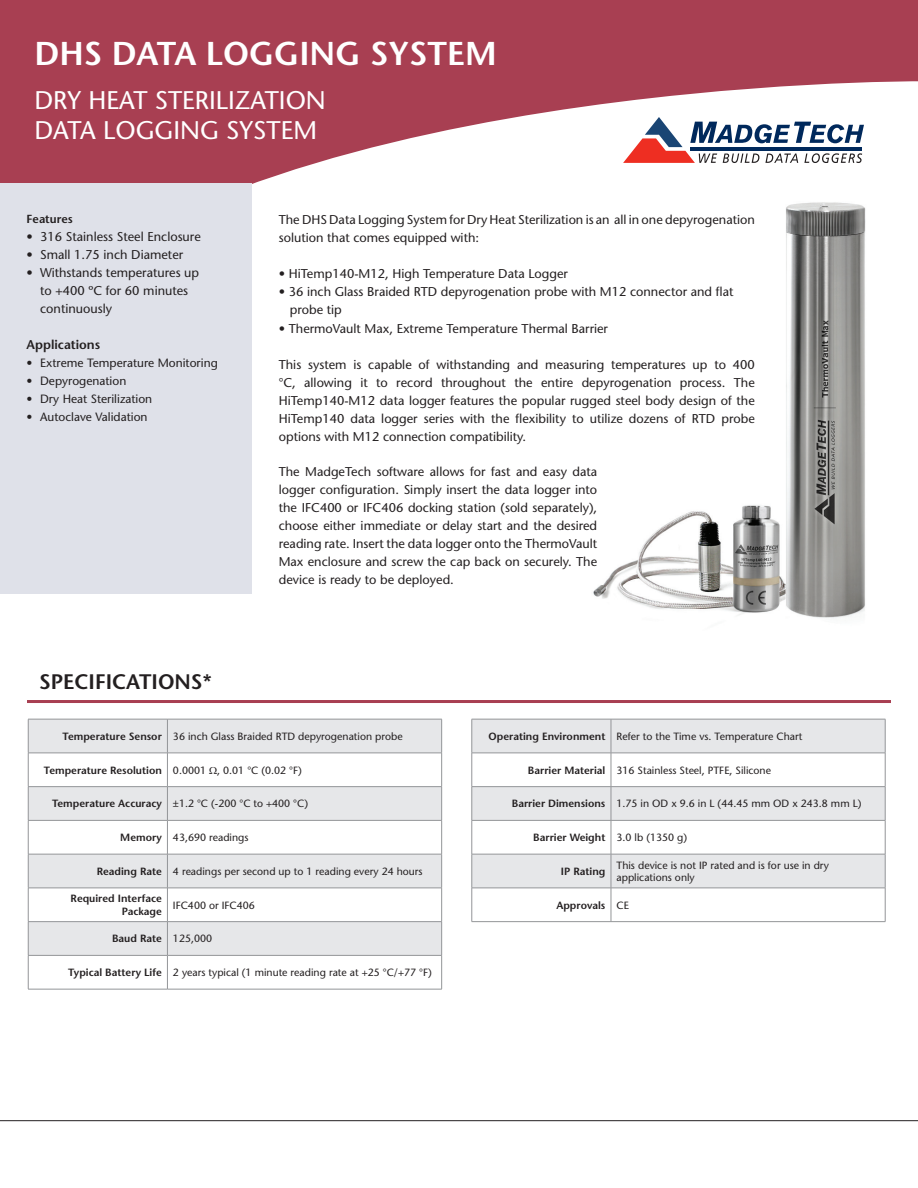
<style>
.page{position:relative;width:918px;height:1188px;background:#fff}
.page>*{position:absolute;margin:0;border:0;box-sizing:border-box;transform-origin:0 0}
.t1{font:600 33px "Stone Sans";color:#fff}
.t2{font:25.5px/30.6px "Stone Sans";color:#fff}
.t3{font:600 21px "Stone Sans";color:#231f20}
.t4{font:12.75px/18px "Stone Sans";color:#231f20}
.t5{font:600 12.75px "Stone Sans";color:#231f20}
.t6{font:12px "Stone Sans";color:#231f20}
.t7{font:600 11.7px "Stone Sans";color:#231f20}
.t8{font:10.5px/12.6px "Stone Sans";color:#231f20}
.t9{font:600 10.5px/12.6px "Stone Sans";color:#231f20;text-align:right}
.s1{font-weight:600}
.s2{font-weight:400}
</style>
<div class="page">
<svg style="left:0;top:0;width:918px;height:184px;fill:#a83f52"></svg>
<div style="left:0;top:184px;width:252px;height:410px;background:#dfe1e9"></div>
<svg style="left:623px;top:117px;width:241px;height:46px"></svg>
<hr style="left:690px;top:147px;width:172px;height:4px;background:#00295c">
<img style="left:575px;top:181px;width:330px;height:438px">
<hr style="left:27px;top:700px;width:864px;height:3px;background:#a83f52">
<div style="left:29px;top:720px;width:412px;height:33px;background:#e6e7e9"></div>
<svg style="left:29px;top:787px;width:412px;height:202px;fill:#e6e7e9"></svg>
<hr style="left:28px;top:719px;width:139px;height:1px;background:#939598">
<hr style="left:28px;top:719px;width:1px;height:34px;background:#939598">
<hr style="left:167px;top:719px;width:275px;height:1px;background:#939598">
<hr style="left:167px;top:719px;width:1px;height:34px;background:#939598">
<hr style="left:441px;top:719px;width:1px;height:34px;background:#939598">
<hr style="left:28px;top:753px;width:139px;height:1px;background:#939598">
<hr style="left:28px;top:753px;width:1px;height:33px;background:#939598">
<hr style="left:167px;top:753px;width:275px;height:1px;background:#939598">
<hr style="left:167px;top:753px;width:1px;height:33px;background:#939598">
<hr style="left:441px;top:753px;width:1px;height:33px;background:#939598">
<hr style="left:28px;top:821px;width:1px;height:33px;background:#939598">
<hr style="left:167px;top:821px;width:1px;height:33px;background:#939598">
<hr style="left:441px;top:821px;width:1px;height:33px;background:#939598">
<hr style="left:28px;top:888px;width:1px;height:33px;background:#939598">
<hr style="left:167px;top:888px;width:1px;height:33px;background:#939598">
<hr style="left:441px;top:888px;width:1px;height:33px;background:#939598">
<hr style="left:28px;top:956px;width:1px;height:33px;background:#939598">
<hr style="left:28px;top:989px;width:139px;height:1px;background:#939598">
<hr style="left:167px;top:956px;width:1px;height:33px;background:#939598">
<hr style="left:441px;top:956px;width:1px;height:33px;background:#939598">
<hr style="left:167px;top:989px;width:275px;height:1px;background:#939598">
<hr style="left:28px;top:786px;width:139px;height:1px;background:#939598">
<hr style="left:28px;top:787px;width:1px;height:33px;background:#939598">
<hr style="left:28px;top:820px;width:139px;height:1px;background:#939598">
<hr style="left:167px;top:786px;width:275px;height:1px;background:#939598">
<hr style="left:167px;top:787px;width:1px;height:33px;background:#939598">
<hr style="left:441px;top:787px;width:1px;height:33px;background:#939598">
<hr style="left:167px;top:820px;width:275px;height:1px;background:#939598">
<hr style="left:28px;top:854px;width:139px;height:1px;background:#939598">
<hr style="left:28px;top:854px;width:1px;height:34px;background:#939598">
<hr style="left:28px;top:888px;width:139px;height:1px;background:#939598">
<hr style="left:167px;top:854px;width:275px;height:1px;background:#939598">
<hr style="left:167px;top:854px;width:1px;height:34px;background:#939598">
<hr style="left:441px;top:854px;width:1px;height:34px;background:#939598">
<hr style="left:167px;top:888px;width:275px;height:1px;background:#939598">
<hr style="left:28px;top:921px;width:139px;height:1px;background:#939598">
<hr style="left:28px;top:922px;width:1px;height:33px;background:#939598">
<hr style="left:28px;top:955px;width:139px;height:1px;background:#939598">
<hr style="left:167px;top:921px;width:275px;height:1px;background:#939598">
<hr style="left:167px;top:922px;width:1px;height:33px;background:#939598">
<hr style="left:441px;top:922px;width:1px;height:33px;background:#939598">
<hr style="left:167px;top:955px;width:275px;height:1px;background:#939598">
<hr style="left:0;top:1120px;width:918px;height:1px;background:#231f20">
<div style="left:473px;top:720px;width:412px;height:33px;background:#e6e7e9"></div>
<svg style="left:473px;top:754px;width:412px;height:167px"></svg>
<hr style="left:472px;top:719px;width:139px;height:1px;background:#939598">
<hr style="left:472px;top:719px;width:1px;height:34px;background:#939598">
<hr style="left:611px;top:719px;width:274px;height:1px;background:#939598">
<hr style="left:611px;top:719px;width:1px;height:34px;background:#939598">
<hr style="left:885px;top:719px;width:1px;height:34px;background:#939598">
<hr style="left:472px;top:753px;width:139px;height:1px;background:#939598">
<hr style="left:472px;top:753px;width:1px;height:33px;background:#939598">
<hr style="left:611px;top:753px;width:274px;height:1px;background:#939598">
<hr style="left:611px;top:753px;width:1px;height:33px;background:#939598">
<hr style="left:885px;top:753px;width:1px;height:33px;background:#939598">
<hr style="left:472px;top:821px;width:1px;height:33px;background:#939598">
<hr style="left:611px;top:821px;width:1px;height:33px;background:#939598">
<hr style="left:885px;top:821px;width:1px;height:33px;background:#939598">
<hr style="left:472px;top:786px;width:139px;height:1px;background:#939598">
<hr style="left:472px;top:787px;width:1px;height:33px;background:#939598">
<hr style="left:472px;top:820px;width:139px;height:1px;background:#939598">
<hr style="left:611px;top:786px;width:274px;height:1px;background:#939598">
<hr style="left:611px;top:787px;width:1px;height:33px;background:#939598">
<hr style="left:885px;top:787px;width:1px;height:33px;background:#939598">
<hr style="left:611px;top:820px;width:274px;height:1px;background:#939598">
<hr style="left:472px;top:854px;width:139px;height:1px;background:#939598">
<hr style="left:472px;top:854px;width:1px;height:34px;background:#939598">
<hr style="left:611px;top:854px;width:274px;height:1px;background:#939598">
<hr style="left:611px;top:854px;width:1px;height:34px;background:#939598">
<hr style="left:885px;top:854px;width:1px;height:34px;background:#939598">
<hr style="left:472px;top:888px;width:139px;height:1px;background:#939598">
<hr style="left:472px;top:888px;width:1px;height:33px;background:#939598">
<hr style="left:472px;top:921px;width:139px;height:1px;background:#939598">
<hr style="left:611px;top:888px;width:274px;height:1px;background:#939598">
<hr style="left:611px;top:888px;width:1px;height:33px;background:#939598">
<hr style="left:885px;top:888px;width:1px;height:33px;background:#939598">
<hr style="left:611px;top:921px;width:274px;height:1px;background:#939598">
<h1 class="t1" style="left:35px;top:34px;width:464px">DHS DATA LOGGING SYSTEM</h1>
<h2 class="t2" style="left:35px;top:85px;width:293px">DRY HEAT STERILIZATION<br>DATA LOGGING SYSTEM</h2>
<p class="t7" style="left:27px;top:212px;width:48px">Features</p>
<p class="t4" style="left:27px;top:228px;width:176px">• 316 Stainless Steel Enclosure</p>
<p class="t4" style="left:27px;top:246px;width:158px">• Small 1.75 inch Diameter</p>
<p class="t4" style="left:40px;top:264px;width:161px;text-indent:-14px">• Withstands temperatures up to +400 ºC for 60 minutes continuously</p>
<p class="t5" style="left:27px;top:337px;width:75px">Applications</p>
<p class="t6" style="left:27px;top:356px;width:193px">• Extreme Temperature Monitoring</p>
<p class="t6" style="left:27px;top:374px;width:101px">• Depyrogenation</p>
<p class="t6" style="left:27px;top:392px;width:127px">• Dry Heat Sterilization</p>
<p class="t6" style="left:27px;top:410px;width:122px">• Autoclave Validation</p>
<h3 class="t3" style="left:39px;top:669px;width:174px">SPECIFICATIONS*</h3>
<p class="t4" style="left:279px;top:211px;width:478px">The DHS Data Logging System for Dry Heat Sterilization is an all in one depyrogenation solution that comes equipped with:</p>
<p class="t4" style="left:279px;top:265px;width:291px">• HiTemp140-M12, High Temperature Data Logger</p>
<p class="t4" style="left:290px;top:283px;width:445px;text-indent:-11px">• 36 inch Glass Braided RTD depyrogenation probe with M12 connector and flat probe tip</p>
<p class="t4" style="left:279px;top:319px;width:331px">• ThermoVault Max, Extreme Temperature Thermal Barrier</p>
<p class="t4" style="left:279px;top:355px;width:478px;text-align:justify">This system is capable of withstanding and measuring temperatures up to 400 °C, allowing it to record throughout the entire depyrogenation process. The HiTemp140-M12 data logger features the popular rugged steel body design of the HiTemp140 data logger series with the flexibility to utilize dozens of RTD probe options with M12 connection compatibility.</p>
<p class="t4" style="left:279px;top:463px;width:320px;text-align:justify">The MadgeTech software allows for fast and easy data logger configuration. Simply insert the data logger into the IFC400 or IFC406 docking station (sold separately), choose either immediate or delay start and the desired reading rate. Insert the data logger onto the ThermoVault Max enclosure and screw the cap back on securely. The device is ready to be deployed.</p>
<p class="t8" style="left:63px;top:730px;width:342px"><span class="s1">Temperature Sensor</span> 36 inch Glass Braided RTD depyrogenation probe</p>
<p class="t9" style="left:44px;top:764px;width:259px">Temperature Resolution <span class="s2">0.0001 , 0.01 °C (0.02 °F)</span></p>
<p class="t8" style="left:52px;top:798px;width:257px"><span class="s1">Temperature Accuracy</span> ±1.2 °C (-200 °C to +400 °C)</p>
<p class="t8" style="left:120px;top:831px;width:130px"><span class="s1">Memory</span> 43,690 readings</p>
<p class="t8" style="left:97px;top:865px;width:327px"><span class="s1">Reading Rate</span> 4 readings per second up to 1 reading every 24 hours</p>
<p class="t9" style="left:71px;top:892px;width:93px">Required Interface<br>Package</p>
<p class="t8" style="left:173px;top:899px;width:83px">IFC400 or IFC406</p>
<p class="t9" style="left:112px;top:932px;width:102px">Baud Rate <span class="s2">125,000</span></p>
<p class="t8" style="left:68px;top:966px;width:365px"><span class="s1">Typical Battery Life</span> 2 years typical (1 minute reading rate at +25 °C/+77 °F)</p>
<p class="t8" style="left:489px;top:730px;width:315px"><span class="s1">Operating Environment</span> Refer to the Time vs. Temperature Chart</p>
<p class="t8" style="left:528px;top:764px;width:245px"><span class="s1">Barrier Material</span> 316 Stainless Steel, PTFE, Silicone</p>
<p class="t8" style="left:512px;top:798px;width:351px"><span class="s1">Barrier Dimensions</span> 1.75 in OD x 9.6 in L (44.45 mm OD x 243.8 mm L)</p>
<p class="t9" style="left:533px;top:831px;width:155px">Barrier Weight <span class="s2">3.0 lb (1350 g)</span></p>
<p class="t9" style="left:561px;top:865px;width:46px">IP Rating</p>
<p class="t8" style="left:617px;top:859px;width:214px">This device is not IP rated and is for use in dry applications only</p>
<p class="t9" style="left:556px;top:899px;width:74px">Approvals <span class="s2">CE</span></p>
</div>
